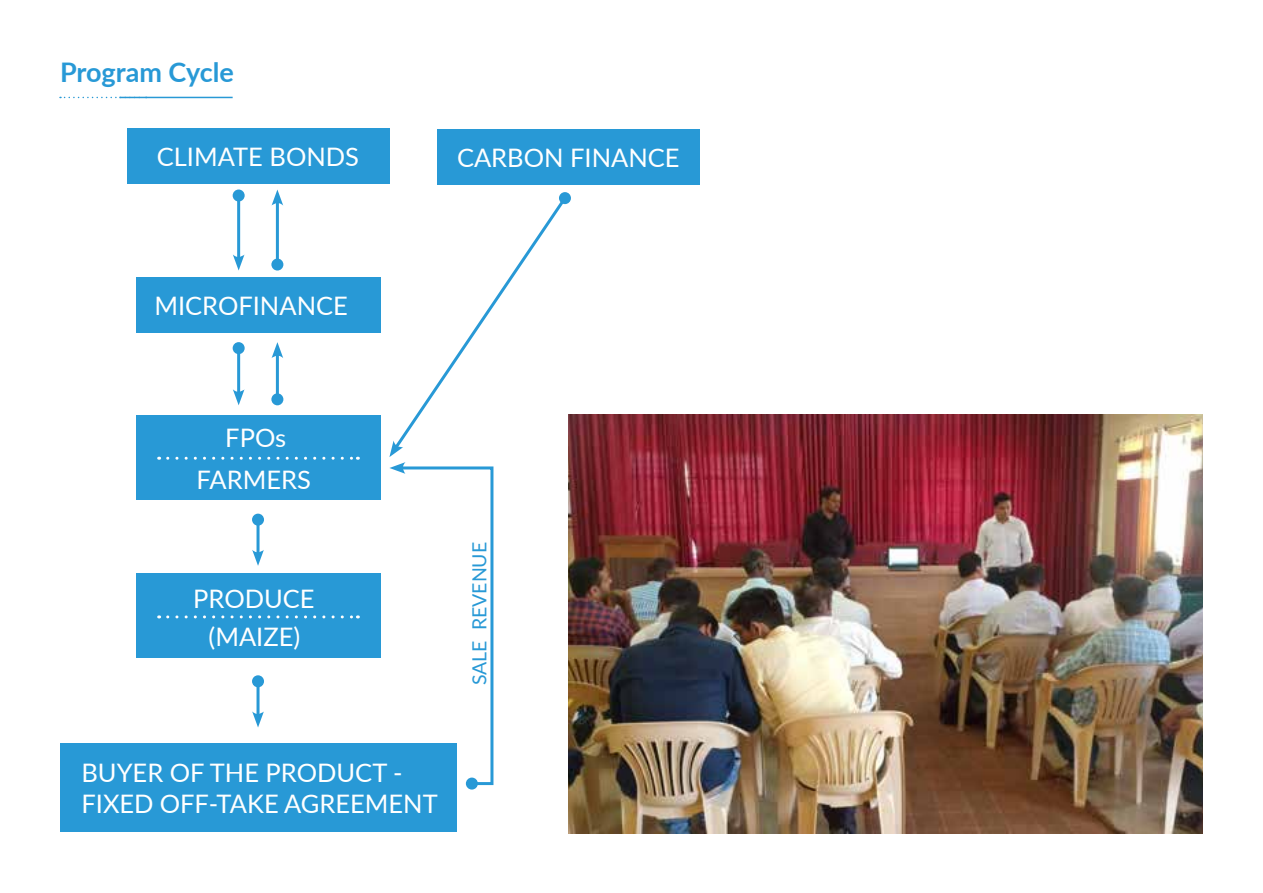
<style>
.page{position:relative;width:1263px;height:893px;background:#fff}
.page>*{position:absolute;margin:0;border:0;box-sizing:border-box;transform-origin:0 0}
.t1{font:700 27px "Lato";letter-spacing:-.005em;color:#2899d6}
.t2{font:25.5px/41.2px "Lato";color:#fff;text-align:center}
.t3{font:19.5px "Lato";color:#2899d6}
</style>
<div class="page">
<hr style="left:119px;top:97px;width:114px;height:1px;background:#2899d5">
<svg style="left:60px;top:97px;width:60px;height:1px"></svg>
<div style="left:136px;top:277px;width:244px;height:56px;background:#2899d6"></div>
<div style="left:136px;top:415px;width:244px;height:84px;background:#2899d6"></div>
<div style="left:136px;top:574px;width:244px;height:84px;background:#2899d6"></div>
<div style="left:437px;top:129px;width:263px;height:55px;background:#2899d6"></div>
<div style="left:127px;top:128px;width:262px;height:56px;background:#2899d6"></div>
<div style="left:60px;top:743px;width:396px;height:89px;background:#2899d6"></div>
<svg style="left:168px;top:457px;width:190px;height:3px"></svg>
<svg style="left:168px;top:615px;width:190px;height:3px"></svg>
<svg style="left:399px;top:195px;width:170px;height:245px"></svg>
<div style="left:559px;top:192px;width:12px;height:12px;background:#2899d6;border-radius:50%"></div>
<svg style="left:256px;top:526px;width:4px;height:24px"></svg>
<svg style="left:252px;top:550px;width:12px;height:16px"></svg>
<div style="left:252px;top:514px;width:12px;height:12px;background:#2899d6;border-radius:50%"></div>
<hr style="left:237px;top:348px;width:3px;height:47px;background:#2899d6">
<svg style="left:233px;top:389px;width:11px;height:16px"></svg>
<div style="left:233px;top:342px;width:12px;height:12px;background:#2899d6;border-radius:50%"></div>
<hr style="left:276px;top:352px;width:3px;height:47px;background:#2899d6">
<svg style="left:272px;top:342px;width:11px;height:16px"></svg>
<div style="left:271px;top:393px;width:12px;height:12px;background:#2899d6;border-radius:50%"></div>
<hr style="left:237px;top:196px;width:3px;height:64px;background:#2899d6">
<svg style="left:233px;top:254px;width:11px;height:17px"></svg>
<div style="left:233px;top:190px;width:12px;height:12px;background:#2899d6;border-radius:50%"></div>
<hr style="left:276px;top:200px;width:3px;height:65px;background:#2899d6">
<svg style="left:272px;top:190px;width:11px;height:16px"></svg>
<div style="left:271px;top:259px;width:12px;height:12px;background:#2899d6;border-radius:50%"></div>
<svg style="left:256px;top:687px;width:4px;height:24px"></svg>
<svg style="left:252px;top:711px;width:12px;height:16px"></svg>
<div style="left:252px;top:675px;width:12px;height:12px;background:#2899d6;border-radius:50%"></div>
<img style="left:568px;top:415px;width:635px;height:418px">
<svg style="left:389px;top:440px;width:105px;height:347px"></svg>
<div style="left:466px;top:778px;width:12px;height:12px;background:#2899d6;border-radius:50%"></div>
<p class="t1" style="left:60px;top:52px;width:175px">Program Cycle</p>
<p class="t2" style="left:157px;top:135px;width:204px">CLIMATE BONDS</p>
<p class="t2" style="left:457px;top:136px;width:224px">CARBON FINANCE</p>
<p class="t2" style="left:154px;top:284px;width:195px">MICROFINANCE</p>
<p class="t2" style="left:196px;top:416px;width:116px">FPOs<br>FARMERS</p>
<p class="t2" style="left:193px;top:578px;width:123px;line-height:37.8px">PRODUCE (MAIZE)</p>
<p class="t2" style="left:81px;top:757px;width:358px;line-height:30.6px;text-align:left">BUYER OF THE PRODUCT -<br>FIXED OFF-TAKE AGREEMENT</p>
<p class="t3" style="left:465px;top:685px;width:145px;rotate:-90deg">SALE REVENUE</p>
</div>
